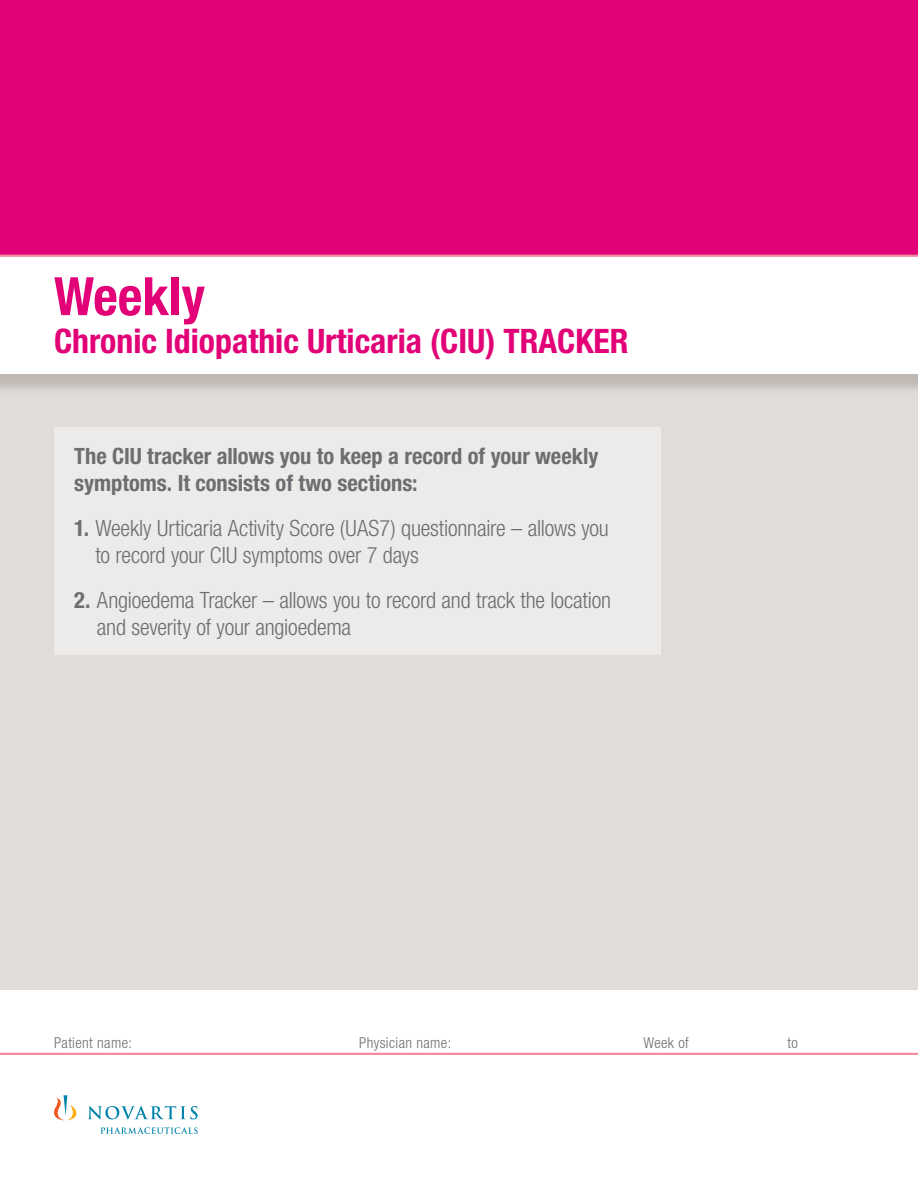
<style>
.page{position:relative;width:918px;height:1188px;background:#fff}
.page>*{position:absolute;margin:0;border:0;box-sizing:border-box;transform-origin:0 0}
.t1{font:700 condensed 52.95px "Helvetica Neue LT Std";color:#e20177}
.t2{font:700 condensed 33.75px "Helvetica Neue LT Std";color:#e20177}
.t3{font:300 condensed 22.5px/27px "Helvetica Neue LT Std";letter-spacing:-.01em;color:#6d6e71}
.t4{font:700 condensed 22.5px/27px "Helvetica Neue LT Std";color:#6d6e71}
.t5{font:300 condensed 15px "Helvetica Neue LT Std";letter-spacing:.025em;color:#6d6e71}
.s1{font-weight:700}
</style>
<div class="page">
<div style="left:0;top:342px;width:918px;height:648px;background:#e0dcd9"></div>
<div style="left:0;top:0;width:918px;height:256px;background:#e20177"></div>
<div style="left:0;top:311px;width:918px;height:84px;background:#8f8279;opacity:.4"></div>
<div style="left:0;top:306px;width:918px;height:67px;background:#fff"></div>
<hr style="left:0;top:1053px;width:918px;height:2px;background:#f48c9f">
<hr style="left:0;top:255px;width:918px;height:2px;background:#f48c9f">
<svg style="left:101px;top:1127px;width:97px;height:7px"></svg>
<svg style="left:88px;top:1106px;width:110px;height:13px"></svg>
<svg style="left:54px;top:1095px;width:23px;height:25px"></svg>
<div style="left:54px;top:427px;width:606px;height:228px;background:#edebe9"></div>
<h1 class="t1" style="left:54px;top:264px;width:153px">Weekly</h1>
<h2 class="t2" style="left:54px;top:321px;width:576px">Chronic Idiopathic Urticaria (CIU) TRACKER</h2>
<p class="t4" style="left:74px;top:442px;width:526px">The CIU tracker allows you to keep a record of your weekly symptoms. It consists of two sections:</p>
<p class="t3" style="left:95px;top:514px;width:515px;text-indent:-21px"><span class="s1">1.</span> Weekly Urticaria Activity Score (UAS7) questionnaire – allows you to record your CIU symptoms over 7 days</p>
<p class="t3" style="left:97px;top:586px;width:516px;text-indent:-23px"><span class="s1">2.</span> Angioedema Tracker – allows you to record and track the location and severity of your angioedema</p>
<p class="t5" style="left:54px;top:1035px;width:80px">Patient name:</p>
<p class="t5" style="left:359px;top:1035px;width:94px">Physician name:</p>
<p class="t5" style="left:643px;top:1035px;width:47px">Week of</p>
<p class="t5" style="left:788px;top:1035px;width:12px">to</p>
</div>
